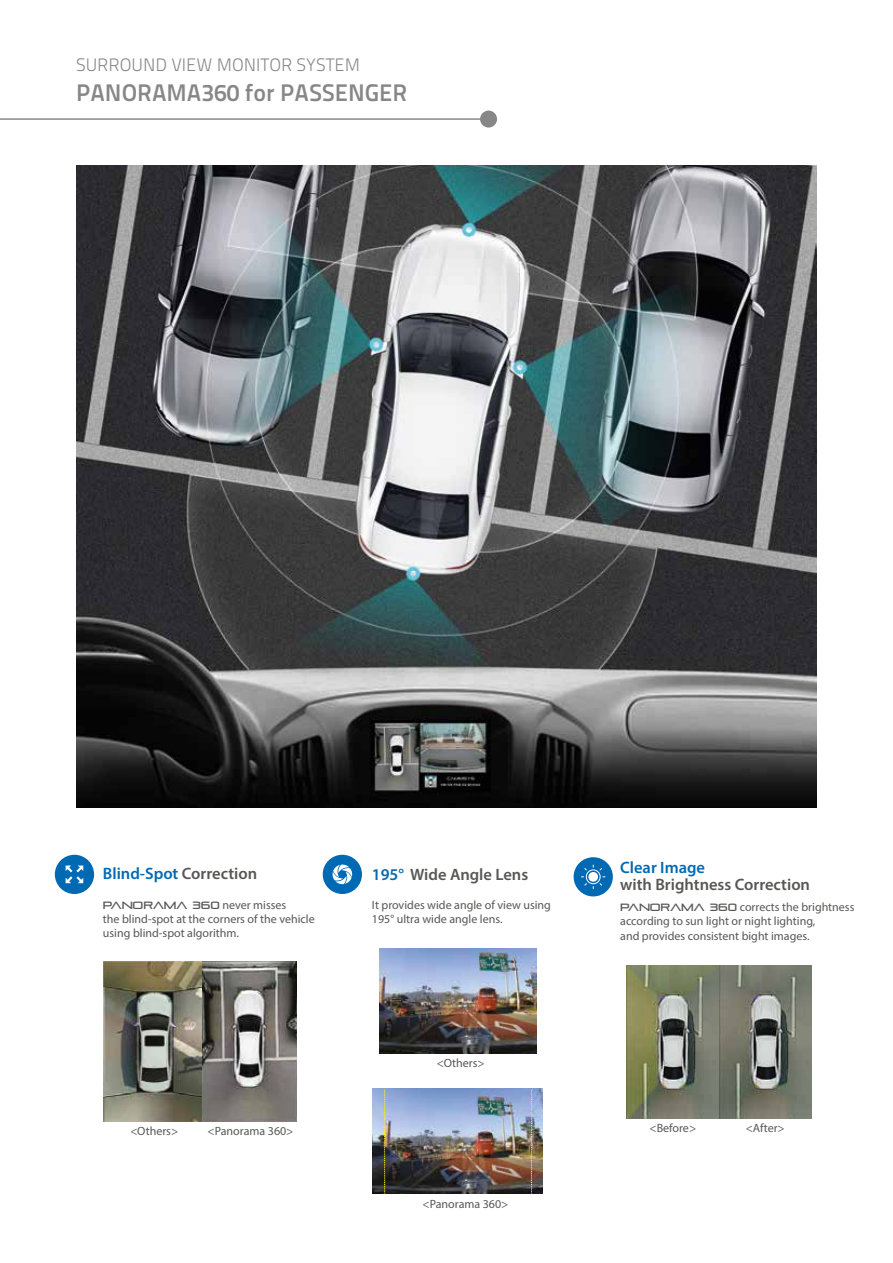
<style>
.page{position:relative;width:893px;height:1263px;background:#fff}
.page>*{position:absolute;margin:0;border:0;box-sizing:border-box;transform-origin:0 0}
.t1{font:24px "Titillium Maps 26 L 750 wt";color:#878787}
.t2{font:18px "Titillium Maps 26 L 250 wt";color:#878787}
.t3{font:600 16.5px "Myriad Pro";color:#575756}
.t4{font:600 16.5px "Myriad Pro";color:#0069b4}
.t5{font:12px/14.2px "Myriad Pro";color:#575756}
.t6{font:10.5px "Pirulen";color:#575756}
.s1{color:#575756}
.s2{font-family:"Myriad Pro";font-size:12px}
.s3{color:#0069b4}
.s4{font-family:"Pirulen";font-size:10.5px}
</style>
<div class="page">
<hr style="left:0;top:118px;width:484px;height:2px;background:#878787">
<div style="left:480px;top:111px;width:17px;height:17px;background:#878787;border-radius:50%"></div>
<img style="left:76px;top:166px;width:740px;height:641px">
<img style="left:379px;top:948px;width:157px;height:105px">
<div style="left:323px;top:855px;width:39px;height:39px;background:#0069b4;border-radius:50%"></div>
<svg style="left:332px;top:864px;width:21px;height:20px"></svg>
<img style="left:373px;top:1089px;width:170px;height:104px">
<svg style="left:384px;top:1090px;width:1px;height:103px"></svg>
<svg style="left:531px;top:1090px;width:1px;height:103px"></svg>
<div style="left:574px;top:857px;width:39px;height:39px;background:#0069b4;border-radius:50%"></div>
<div style="left:588px;top:872px;width:10px;height:10px;background:#fff;border-radius:50%"></div>
<div style="left:586px;top:869px;width:14px;height:15px;border:1px solid #fff;border-radius:50%"></div>
<svg style="left:593px;top:883px;width:9px;height:6px"></svg>
<svg style="left:593px;top:865px;width:12px;height:12px"></svg>
<svg style="left:581px;top:868px;width:6px;height:9px"></svg>
<img style="left:627px;top:965px;width:184px;height:153px">
<img style="left:103px;top:961px;width:194px;height:160px">
<div style="left:55px;top:855px;width:39px;height:39px;background:#0069b4;border-radius:50%"></div>
<svg style="left:66px;top:865px;width:17px;height:18px"></svg>
<h2 class="t2" style="left:76px;top:51px;width:286px">SURROUND VIEW MONITOR SYSTEM</h2>
<h1 class="t1" style="left:76px;top:74px;width:333px">PANORAMA360 for PASSENGER</h1>
<h3 class="t4" style="left:103px;top:863px;width:156px">Blind-Spot <span class="s1">Correction</span></h3>
<p class="t6" style="left:103px;top:899px;width:185px">PANORAMA 360 <span class="s2">never misses</span></p>
<p class="t5" style="left:103px;top:912px;width:213px">the blind-spot at the corners of the vehicle using blind-spot algorithm.</p>
<p class="t5" style="left:130px;top:1124px;width:49px">&lt;Others&gt;</p>
<p class="t5" style="left:208px;top:1124px;width:87px">&lt;Panorama 360&gt;</p>
<h3 class="t3" style="left:372px;top:864px;width:158px"><span class="s3">195°</span> Wide Angle Lens</h3>
<p class="t5" style="left:372px;top:897px;width:181px">It provides wide angle of view using<br>195° ultra wide angle lens.</p>
<p class="t5" style="left:437px;top:1056px;width:49px">&lt;Others&gt;</p>
<p class="t5" style="left:423px;top:1197px;width:87px">&lt;Panorama 360&gt;</p>
<h3 class="t4" style="left:620px;top:857px;width:86px">Clear Image</h3>
<h3 class="t3" style="left:620px;top:873px;width:191px">with Brightness Correction</h3>
<p class="t5" style="left:620px;top:900px;width:236px"><span class="s4">PANORAMA 360</span> corrects the brightness according to sun light or night lighting,<br>and provides consistent bight images.</p>
<p class="t5" style="left:649px;top:1121px;width:48px">&lt;Before&gt;</p>
<p class="t5" style="left:746px;top:1121px;width:41px">&lt;After&gt;</p>
</div>
